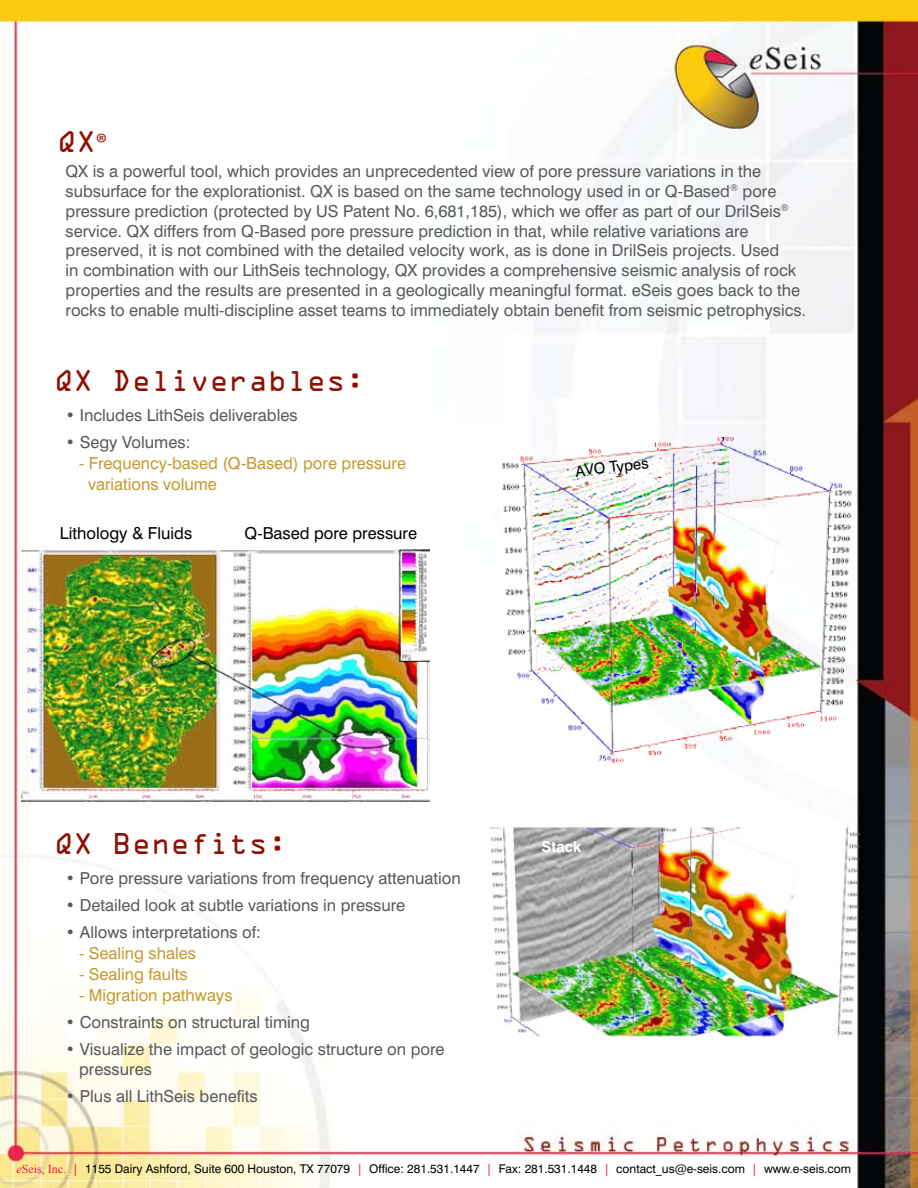
<style>
.page{position:relative;width:918px;height:1188px;background:#fff}
.page>*{position:absolute;margin:0;border:0;box-sizing:border-box;transform-origin:0 0}
.t1{font:27px "OCRA Std";color:#8e1001}
.t2{font:16.5px/19.8px "Swiss 721 BT";color:#58595b}
.t3{font:16.5px/21px "Swiss 721 BT";color:#c69930}
.t4{font:16.5px "Swiss 721 BT";color:#000}
.t5{font:15px "Swiss 721 BT";color:#000}
.t6{font:700 15px "Swiss 721 BT";color:#fff}
.t7{font:12px "Swiss 721 BT";color:#000}
.s1{font-family:"Myriad Pro"}
.s2{font-family:"Times New Roman";font-style:italic;color:#ed174f}
.s3{font-family:"Times New Roman";color:#ed174f}
.s4{color:#ed174f}
</style>
<div class="page">
<img style="left:0;top:0;width:918px;height:1188px">
<img style="left:484px;top:438px;width:399px;height:326px">
<img style="left:488px;top:795px;width:376px;height:247px">
<img style="left:21px;top:521px;width:409px;height:306px">
<h1 class="t1" style="left:57px;top:130px;width:52px">QX<span class="s1">®</span></h1>
<p class="t2" style="left:66px;top:161px;width:742px">QX is a powerful tool, which provides an unprecedented view of pore pressure variations in the subsurface for the explorationist. QX is based on the same technology used in or Q-Based<sup>®</sup> pore pressure prediction (protected by US Patent No. 6,681,185), which we offer as part of our DrilSeis<sup>® </sup>service. QX differs from Q-Based pore pressure prediction in that, while relative variations are preserved, it is not combined with the detailed velocity work, as is done in DrilSeis projects. Used<br>in combination with our LithSeis technology, QX provides a comprehensive seismic analysis of rock properties and the results are presented in a geologically meaningful format. eSeis goes back to the rocks to enable multi-discipline asset teams to immediately obtain benefit from seismic petrophysics.</p>
<h1 class="t1" style="left:54px;top:369px;width:313px">QX Deliverables:</h1>
<p class="t2" style="left:66px;top:405px;width:234px">• Includes LithSeis deliverables</p>
<p class="t2" style="left:66px;top:432px;width:127px">• Segy Volumes:</p>
<p class="t3" style="left:88px;top:452px;width:319px;text-indent:-9px">- Frequency-based (Q-Based) pore pressure variations volume</p>
<p class="t4" style="left:60px;top:523px;width:134px">Lithology &amp; Fluids</p>
<p class="t4" style="left:244px;top:523px;width:174px">Q-Based pore pressure</p>
<p class="t5" style="left:575px;top:462px;width:75px;rotate:-7deg">AVO Types</p>
<h1 class="t1" style="left:54px;top:832px;width:235px">QX Benefits:</h1>
<p class="t2" style="left:66px;top:868px;width:397px">• Pore pressure variations from frequency attenuation</p>
<p class="t2" style="left:66px;top:895px;width:341px">• Detailed look at subtle variations in pressure</p>
<p class="t2" style="left:66px;top:922px;width:197px">• Allows interpretations of:</p>
<p class="t3" style="left:79px;top:942px;width:118px">- Sealing shales</p>
<p class="t3" style="left:79px;top:963px;width:110px">- Sealing faults</p>
<p class="t3" style="left:79px;top:984px;width:155px">- Migration pathways</p>
<p class="t2" style="left:66px;top:1012px;width:246px">• Constraints on structural timing</p>
<p class="t2" style="left:79px;top:1039px;width:367px;text-indent:-14px">• Visualize the impact of geologic structure on pore pressures</p>
<p class="t2" style="left:66px;top:1086px;width:194px">• Plus all LithSeis benefits</p>
<p class="t6" style="left:542px;top:837px;width:41px">Stack</p>
<p class="t7" style="left:16px;top:1162px;width:836px"><span class="s2">e</span><span class="s3">Seis, Inc.</span> <span class="s4">|</span> 1155 Dairy Ashford, Suite 600 Houston, TX 77079 <span class="s4">|</span> Office: 281.531.1447 <span class="s4">|</span> Fax: 281.531.1448 <span class="s4">|</span> contact_us@e-seis.com <span class="s4">|</span> www.e-seis.com</p>
</div>
